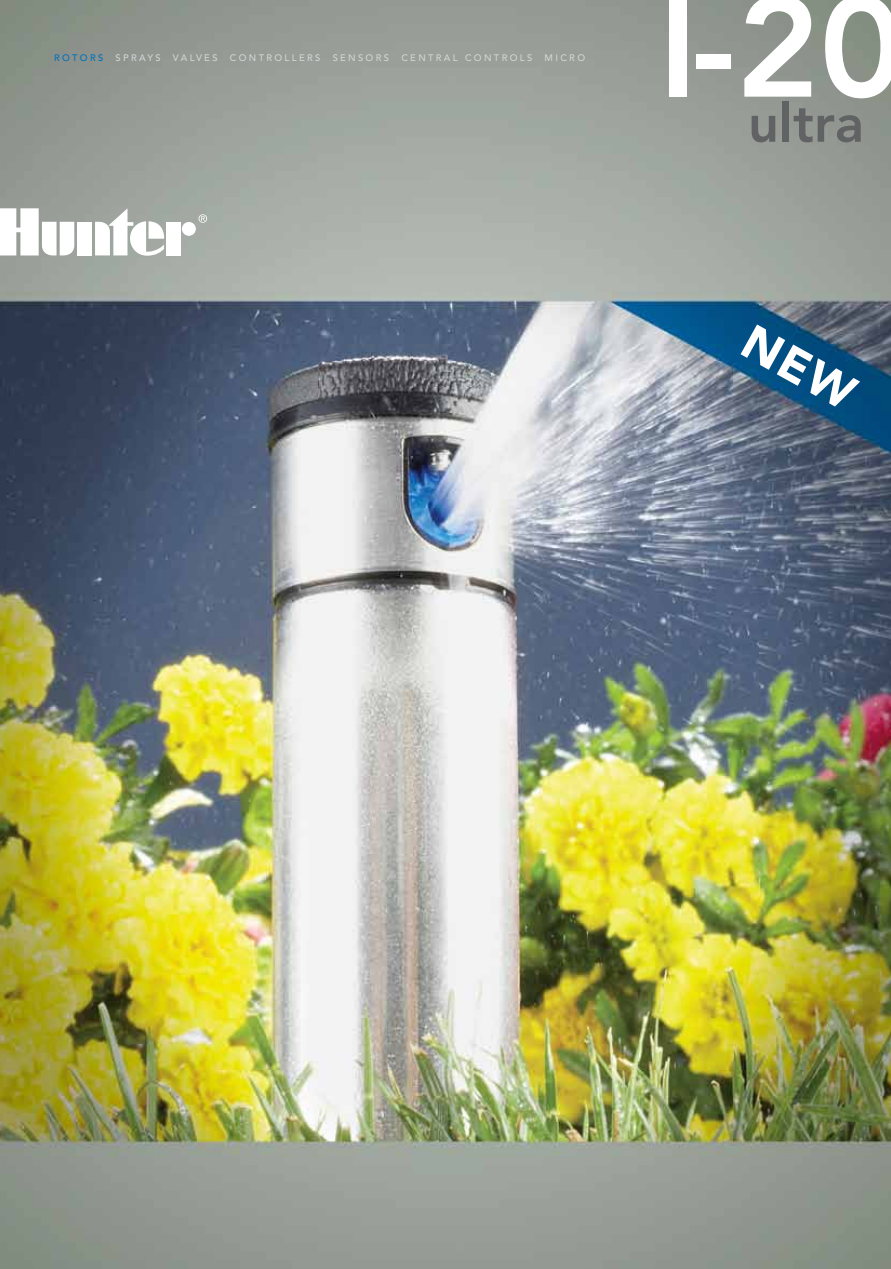
<style>
.page{position:relative;width:891px;height:1269px;background:#fff}
.page>*{position:absolute;margin:0;border:0;box-sizing:border-box;transform-origin:0 0}
.t1{font:800 141px "Avenir";color:#fff}
.t2{font:800 54px "Avenir";color:#616264}
.t3{font:500 9.3px "Avenir";letter-spacing:.25em;color:#d3d5d6}
.t4{font:500 9.3px "Avenir";letter-spacing:.25em;color:#0072bc}
</style>
<div class="page">
<img style="left:0;top:0;width:891px;height:1269px">
<svg style="left:199px;top:214px;width:8px;height:9px"></svg>
<div style="left:77px;top:222px;width:15px;height:33px;background:#fff"></div>
<div style="left:182px;top:222px;width:14px;height:14px;background:#fff;border-radius:50%"></div>
<div style="left:166px;top:222px;width:15px;height:33px;background:#fff"></div>
<svg style="left:95px;top:208px;width:69px;height:48px"></svg>
<svg style="left:0;top:208px;width:74px;height:48px"></svg>
<svg style="left:741px;top:324px;width:119px;height:87px;background:#18547e"></svg>
<p class="t4" style="left:54px;top:53px;width:51px">ROTORS</p>
<p class="t3" style="left:116px;top:53px;width:47px">SPRAYS</p>
<p class="t3" style="left:173px;top:53px;width:46px">VALVES</p>
<p class="t3" style="left:230px;top:53px;width:92px">CONTROLLERS</p>
<p class="t3" style="left:333px;top:53px;width:58px">SENSORS</p>
<p class="t3" style="left:401px;top:53px;width:132px">CENTRAL CONTROLS</p>
<p class="t3" style="left:545px;top:53px;width:42px">MICRO</p>
<h1 class="t1" style="left:658px;top:-36px;width:246px">I-20</h1>
<h2 class="t2" style="left:748px;top:91px;width:118px">ultra</h2>
</div>
